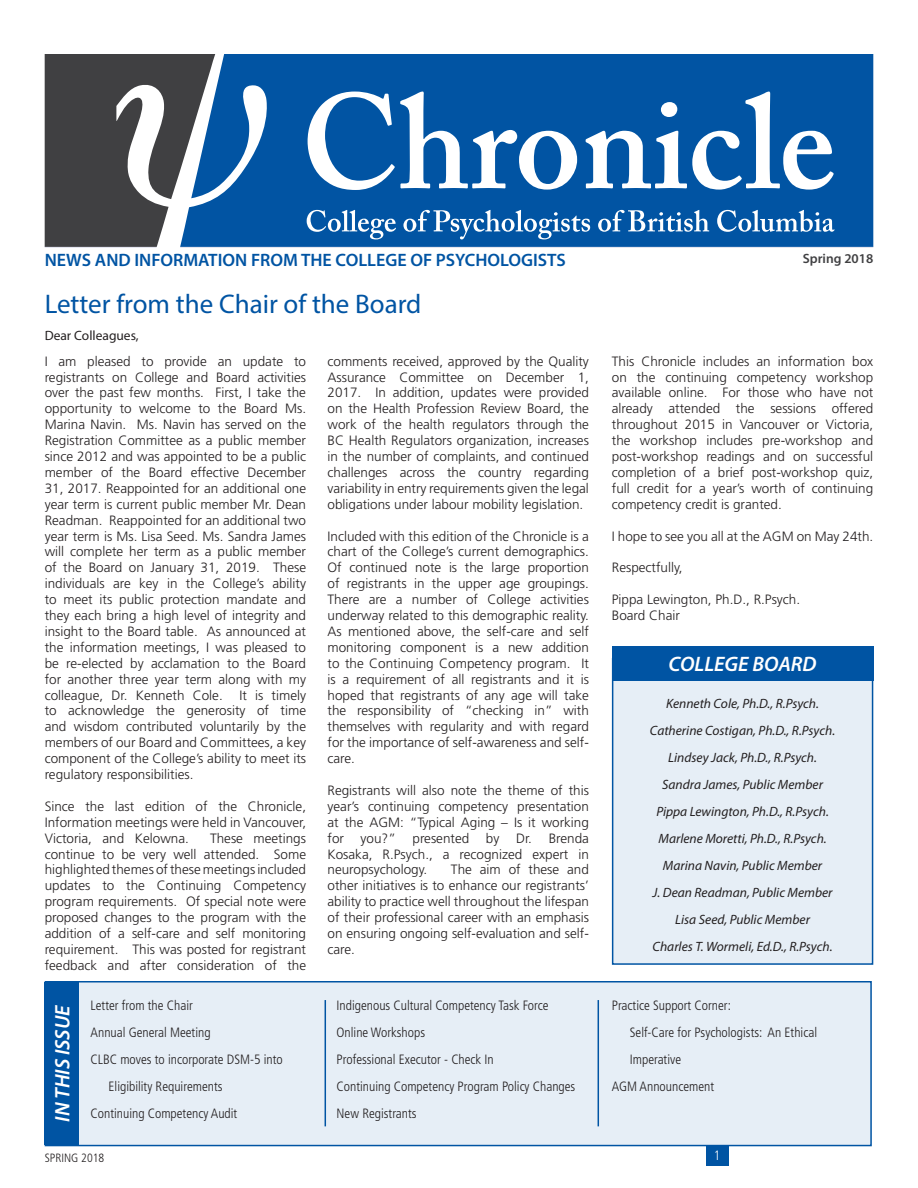
<style>
.page{position:relative;width:918px;height:1188px;background:#fff}
.page>*{position:absolute;margin:0;border:0;box-sizing:border-box;transform-origin:0 0}
.t1{font:27px "Myriad Pro";color:#0054a3}
.t2{font:italic 600 21px "Myriad Pro";color:#fff}
.t3{font:600 18px "Myriad Pro";color:#0054a3}
.t4{font:300 13.5px/15.9px "Frutiger LT Std";color:#231f20;text-align:justify}
.t5{font:300 condensed 13.5px/27px "Frutiger LT Std";color:#231f20}
.t6{font:italic 13.5px "Myriad Pro";color:#231f20}
.t7{font:13.5px "Myriad Pro";color:#231f20}
.t8{font:600 13.5px "Myriad Pro";color:#404042}
.t9{font:300 condensed 13.5px "Frutiger LT Std";color:#fff}
.t10{font:300 condensed 12px "Frutiger LT Std";color:#231f20}
</style>
<div class="page">
<div style="left:706px;top:1144px;width:22px;height:22px;background:#0054a3"></div>
<div style="left:613px;top:659px;width:260px;height:305px;background:#e6eef6"></div>
<div style="left:612px;top:658px;width:261px;height:307px;border:2px solid #0054a3"></div>
<svg style="left:45px;top:54px;width:828px;height:194px;background:#356da3"></svg>
<div style="left:45px;top:981px;width:827px;height:165px;background:#e6eef6;border:2px solid #0054a3"></div>
<div style="left:612px;top:646px;width:261px;height:35px;background:#0054a3"></div>
<div style="left:45px;top:982px;width:34px;height:163px;background:#0054a3"></div>
<hr style="left:325px;top:1000px;width:1px;height:126px;background:#0054a3">
<hr style="left:598px;top:1000px;width:1px;height:126px;background:#0054a3">
<p class="t3" style="left:45px;top:250px;width:523px">NEWS AND INFORMATION FROM THE COLLEGE OF PSYCHOLOGISTS</p>
<p class="t8" style="left:803px;top:251px;width:72px">Spring 2018</p>
<p class="t1" style="left:45px;top:288px;width:378px">Letter from the Chair of the Board</p>
<p class="t7" style="left:45px;top:327px;width:96px">Dear Colleagues,</p>
<p class="t4" style="left:45px;top:353px;width:263px">I am pleased to provide an update to registrants on College and Board activities over the past few months. First, I take the opportunity to welcome to the Board Ms.<br>Marina Navin. Ms. Navin has served on the Registration Committee as a public member since 2012 and was appointed to be a public member of the Board effective December 31, 2017. Reappointed for an additional one year term is current public member Mr. Dean Readman. Reappointed for an additional two year term is Ms. Lisa Seed. Ms. Sandra James will complete her term as a public member of the Board on January 31, 2019. These individuals are key in the College’s ability to meet its public protection mandate and they each bring a high level of integrity and insight to the Board table. As announced at the information meetings, I was pleased to be re-elected by acclamation to the Board for another three year term along with my colleague, Dr. Kenneth Cole. It is timely to acknowledge the generosity of time and wisdom contributed voluntarily by the members of our Board and Committees, a key component of the College’s ability to meet its regulatory responsibilities.</p>
<p class="t4" style="left:45px;top:798px;width:263px">Since the last edition of the Chronicle, Information meetings were held in Vancouver, Victoria, and Kelowna.</p>
<p class="t4" style="left:45px;top:830px;width:263px;text-indent:165px">These meetings continue to be very well attended. Some highlighted themes of these meetings included updates to the Continuing Competency program requirements. Of special note were proposed changes to the program with the addition of a self-care and self monitoring requirement. This was posted for registrant feedback and after consideration of the</p>
<p class="t2" style="left:51px;top:1122px;width:118px;rotate:-90deg">IN THIS ISSUE</p>
<p class="t5" style="left:91px;top:992px;width:104px">Letter from the Chair</p>
<p class="t5" style="left:91px;top:1019px;width:122px">Annual General Meeting</p>
<p class="t5" style="left:91px;top:1046px;width:194px">CLBC moves to incorporate DSM-5 into</p>
<p class="t5" style="left:109px;top:1073px;width:116px">Eligibility Requirements</p>
<p class="t5" style="left:91px;top:1100px;width:148px">Continuing Competency Audit</p>
<p class="t4" style="left:328px;top:353px;width:263px">comments received, approved by the Quality Assurance Committee on December 1, 2017. In addition, updates were provided on the Health Profession Review Board, the work of the health regulators through the BC Health Regulators organization, increases in the number of complaints, and continued challenges across the country regarding variability in entry requirements given the legal obligations under labour mobility legislation.</p>
<p class="t4" style="left:328px;top:528px;width:263px">Included with this edition of the Chronicle is a chart of the College’s current demographics.<br>Of continued note is the large proportion of registrants in the upper age groupings.<br>There are a number of College activities underway related to this demographic reality.<br>As mentioned above, the self-care and self monitoring component is a new addition to the Continuing Competency program. It is a requirement of all registrants and it is hoped that registrants of any age will take the responsibility of “checking in” with themselves with regularity and with regard for the importance of self-awareness and self&shy;care.</p>
<p class="t4" style="left:328px;top:783px;width:263px">Registrants will also note the theme of this year’s continuing competency presentation at the AGM: “Typical Aging – Is it working for you?” presented by Dr. Brenda Kosaka, R.Psych., a recognized expert in neuropsychology.</p>
<p class="t4" style="left:328px;top:862px;width:263px;text-indent:123px">The aim of these and other initiatives is to enhance our registrants’ ability to practice well throughout the lifespan of their professional career with an emphasis on ensuring ongoing self-evaluation and self&shy;care.</p>
<p class="t5" style="left:337px;top:992px;width:214px">Indigenous Cultural Competency Task Force</p>
<p class="t5" style="left:337px;top:1019px;width:90px">Online Workshops</p>
<p class="t5" style="left:337px;top:1046px;width:159px">Professional Executor - Check In</p>
<p class="t5" style="left:337px;top:1073px;width:240px">Continuing Competency Program Policy Changes</p>
<p class="t5" style="left:337px;top:1100px;width:82px">New Registrants</p>
<p class="t4" style="left:612px;top:353px;width:263px">This Chronicle includes an information box on the continuing competency workshop available online. For those who have not already attended the sessions offered throughout 2015 in Vancouver or Victoria, the workshop includes pre-workshop and post-workshop readings and on successful completion of a brief post-workshop quiz, full credit for a year’s worth of continuing competency credit is granted.</p>
<p class="t4" style="left:612px;top:528px;width:263px">I hope to see you all at the AGM on May 24th.</p>
<p class="t4" style="left:612px;top:560px;width:72px">Respectfully,</p>
<p class="t4" style="left:612px;top:592px;width:190px">Pippa Lewington, Ph.D., R.Psych.</p>
<p class="t4" style="left:612px;top:608px;width:70px">Board Chair</p>
<p class="t2" style="left:669px;top:653px;width:149px">COLLEGE BOARD</p>
<p class="t6" style="left:666px;top:696px;width:154px">Kenneth Cole, Ph.D., R.Psych.</p>
<p class="t6" style="left:650px;top:723px;width:187px">Catherine Costigan, Ph.D., R.Psych.</p>
<p class="t6" style="left:668px;top:750px;width:150px">Lindsey Jack, Ph.D., R.Psych.</p>
<p class="t6" style="left:662px;top:777px;width:162px">Sandra James, Public Member</p>
<p class="t6" style="left:656px;top:804px;width:174px">Pippa Lewington, Ph.D., R.Psych.</p>
<p class="t6" style="left:658px;top:831px;width:170px">Marlene Moretti, Ph.D., R.Psych.</p>
<p class="t6" style="left:663px;top:858px;width:161px">Marina Navin, Public Member</p>
<p class="t6" style="left:653px;top:885px;width:182px">J. Dean Readman, Public Member</p>
<p class="t6" style="left:675px;top:912px;width:136px">Lisa Seed, Public Member</p>
<p class="t6" style="left:653px;top:939px;width:182px">Charles T. Wormeli, Ed.D., R.Psych.</p>
<p class="t5" style="left:612px;top:992px;width:121px">Practice Support Corner:</p>
<p class="t5" style="left:630px;top:1019px;width:189px">Self-Care for Psychologists: An Ethical<br>Imperative</p>
<p class="t5" style="left:612px;top:1073px;width:104px">AGM Announcement</p>
<p class="t10" style="left:45px;top:1151px;width:61px">SPRING 2018</p>
<p class="t9" style="left:714px;top:1147px;width:8px">1</p>
</div>
